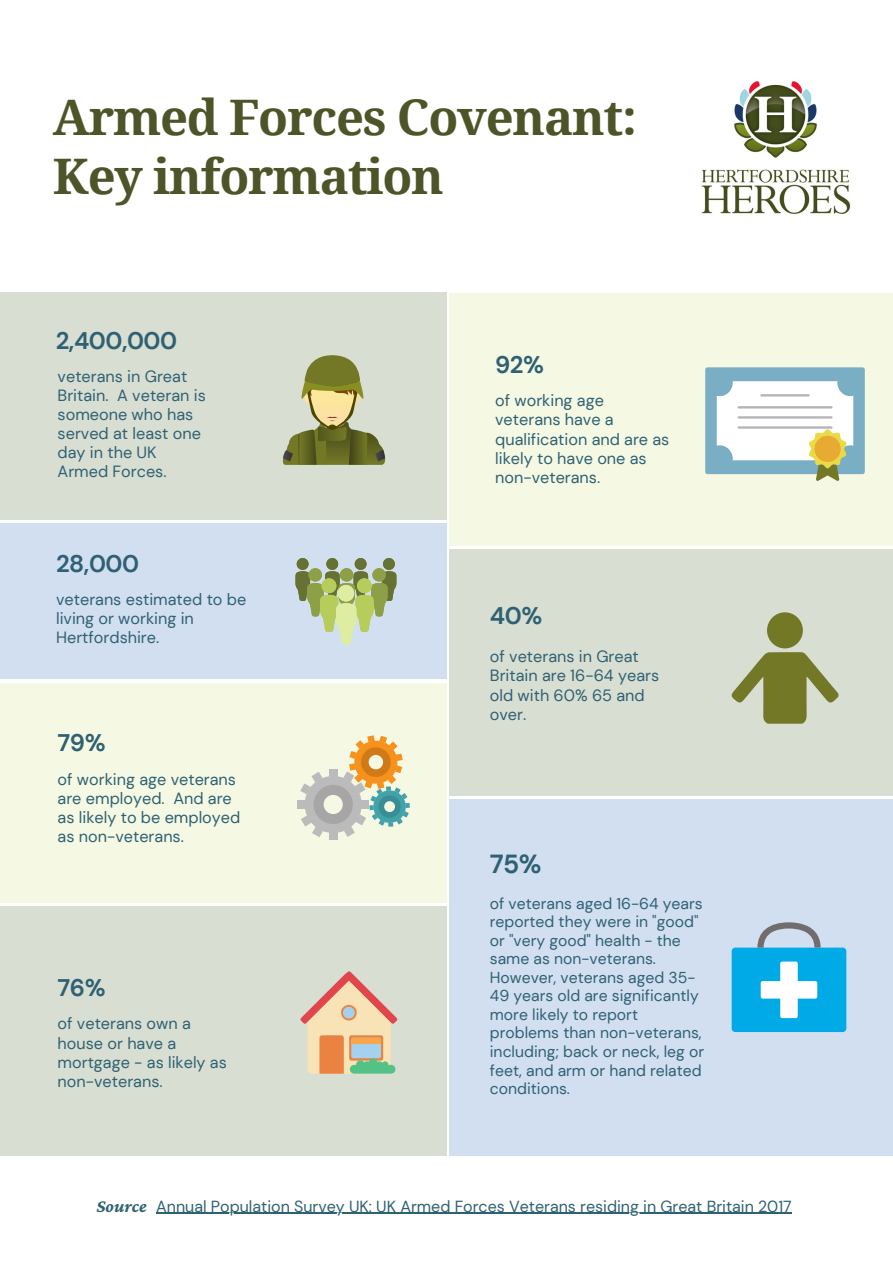
<style>
.page{position:relative;width:893px;height:1263px;background:#fff}
.page>*{position:absolute;margin:0;border:0;box-sizing:border-box;transform-origin:0 0}
.t1{font:700 48.97px/58.5px "Droid Serif";letter-spacing:-.025em;color:#4d5427}
.t2{font:700 26.1px "DM Sans";color:#2e6173}
.t3{font:700 24px "DM Sans";letter-spacing:-.02em;color:#2e6173}
.t4{font:italic 700 18.3px "Crimson Pro";color:#2e6173}
.t5{font:16.27px/19.1px "DM Sans";color:#2e6173}
.t6{font:16.05px "DM Sans";color:#2e6173}
.t7{font:15.75px/18.6px "DM Sans";color:#2e6173}
</style>
<div class="page">
<div style="left:0;top:523px;width:446px;height:156px;background:#d2dff0"></div>
<div style="left:449px;top:293px;width:444px;height:252px;background:#f5f9e3"></div>
<div style="left:449px;top:549px;width:444px;height:246px;background:#d9ded2"></div>
<div style="left:0;top:683px;width:446px;height:220px;background:#f5f9e3"></div>
<div style="left:449px;top:799px;width:444px;height:356px;background:#d2dff0"></div>
<div style="left:0;top:906px;width:446px;height:249px;background:#d9ded2"></div>
<div style="left:0;top:293px;width:446px;height:227px;background:#d9ded2"></div>
<svg style="left:283px;top:355px;width:102px;height:110px"></svg>
<div style="left:731px;top:947px;width:115px;height:85px;background:#00aae7;border-radius:4px"></div>
<div style="left:760px;top:981px;width:57px;height:17px;background:#fff;border-radius:2px"></div>
<div style="left:780px;top:961px;width:17px;height:57px;background:#fff;border-radius:2px"></div>
<svg style="left:757px;top:922px;width:63px;height:26px"></svg>
<div style="left:329px;top:832px;width:8px;height:8px;background:#bcbbbc"></div>
<div style="left:298px;top:800px;width:7px;height:9px;background:#bcbbbc"></div>
<svg style="left:300px;top:735px;width:110px;height:102px"></svg>
<svg style="left:295px;top:558px;width:101px;height:86px"></svg>
<div style="left:338px;top:585px;width:16px;height:16px;background:#deeda2;border-radius:50%"></div>
<img style="left:701px;top:81px;width:150px;height:133px">
<div style="left:705px;top:367px;width:160px;height:107px;background:#79aec4;border-radius:2px"></div>
<svg style="left:717px;top:381px;width:136px;height:100px"></svg>
<div style="left:814px;top:436px;width:26px;height:26px;background:#e7aa32;border-radius:50%"></div>
<hr style="left:761px;top:394px;width:47px;height:2px;background:#b6b2b9">
<hr style="left:738px;top:406px;width:93px;height:2px;background:#b6b2b9">
<hr style="left:738px;top:416px;width:93px;height:3px;background:#b6b2b9">
<hr style="left:738px;top:426px;width:93px;height:3px;background:#b6b2b9">
<svg style="left:300px;top:971px;width:98px;height:103px"></svg>
<div style="left:767px;top:612px;width:36px;height:36px;background:#737827;border-radius:50%"></div>
<svg style="left:731px;top:652px;width:107px;height:72px"></svg>
<hr style="left:156px;top:1213px;width:636px;height:1px;background:#2e6173">
<h1 class="t1" style="left:53px;top:89px;width:585px">Armed Forces Covenant:<br>Key information</h1>
<h3 class="t3" style="left:56px;top:325px;width:123px">2,400,000</h3>
<p class="t5" style="left:58px;top:366px;width:150px">veterans in Great<br>Britain. A veteran is someone who has served at least one day in the UK<br>Armed Forces.</p>
<h3 class="t3" style="left:56px;top:548px;width:85px">28,000</h3>
<p class="t5" style="left:56px;top:590px;width:192px">veterans estimated to be living or working in<br>Hertfordshire.</p>
<h3 class="t3" style="left:58px;top:727px;width:49px">79%</h3>
<p class="t5" style="left:58px;top:769px;width:184px">of working age veterans are employed. And are as likely to be employed as non-veterans.</p>
<h3 class="t3" style="left:58px;top:972px;width:49px">76%</h3>
<p class="t5" style="left:58px;top:1014px;width:171px">of veterans own a house or have a mortgage - as likely as non-veterans.</p>
<h3 class="t3" style="left:495px;top:349px;width:50px">92%</h3>
<p class="t5" style="left:495px;top:391px;width:176px">of working age veterans have a qualification and are as likely to have one as non-veterans.</p>
<h3 class="t3" style="left:490px;top:600px;width:54px">40%</h3>
<p class="t5" style="left:490px;top:647px;width:171px">of veterans in Great<br>Britain are 16-64 years old with 60% 65 and over.</p>
<h2 class="t2" style="left:490px;top:847px;width:53px">75%</h2>
<p class="t7" style="left:490px;top:894px;width:216px">of veterans aged 16-64 years reported they were in "good" or "very good" health - the same as non-veterans.<br>However, veterans aged 35-<br>49 years old are significantly more likely to report problems than non-veterans, including; back or neck, leg or feet, and arm or hand related conditions.</p>
<p class="t4" style="left:96px;top:1196px;width:52px">Source</p>
<p class="t6" style="left:156px;top:1196px;width:637px">Annual Population Survey UK: UK Armed Forces Veterans residing in Great Britain 2017</p>
</div>
